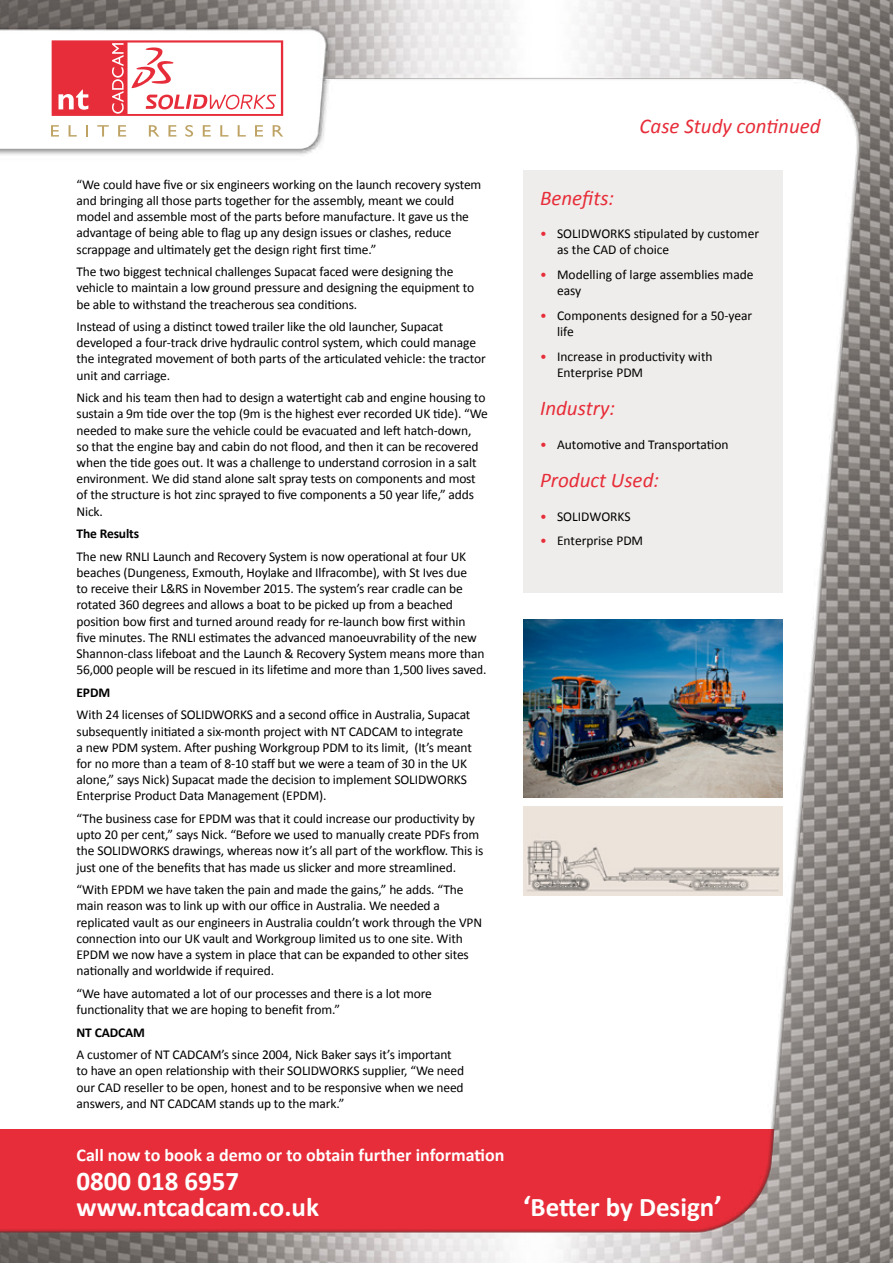
<style>
.page{position:relative;width:893px;height:1263px;background:#fff}
.page>*{position:absolute;margin:0;border:0;box-sizing:border-box;transform-origin:0 0}
.t1{font:700 27px/25.5px "Calibri";color:#fff}
.t2{font:italic 21px "Calibri";color:#e72d39}
.t3{font:700 18px "Calibri";color:#fff}
.t4{font:13.5px/16.2px "Calibri";letter-spacing:-.01em;color:#000}
.t5{font:700 13.5px "Calibri";letter-spacing:-.01em;color:#000}
.s1{color:#e72d39}
.s2{font-size:29.25px}
</style>
<div class="page">
<img style="left:0;top:0;width:893px;height:1263px">
<svg style="left:52px;top:40px;width:231px;height:76px"></svg>
<svg style="left:51px;top:125px;width:8px;height:12px"></svg>
<svg style="left:69px;top:125px;width:8px;height:12px"></svg>
<svg style="left:86px;top:125px;width:2px;height:12px"></svg>
<svg style="left:97px;top:125px;width:12px;height:12px"></svg>
<svg style="left:118px;top:125px;width:8px;height:12px"></svg>
<svg style="left:149px;top:125px;width:10px;height:12px"></svg>
<svg style="left:168px;top:125px;width:8px;height:12px"></svg>
<svg style="left:185px;top:125px;width:8px;height:12px"></svg>
<svg style="left:203px;top:125px;width:8px;height:12px"></svg>
<svg style="left:220px;top:125px;width:8px;height:12px"></svg>
<svg style="left:238px;top:125px;width:8px;height:12px"></svg>
<svg style="left:255px;top:125px;width:8px;height:12px"></svg>
<svg style="left:273px;top:125px;width:10px;height:12px"></svg>
<img style="left:523px;top:619px;width:259px;height:178px">
<img style="left:523px;top:807px;width:259px;height:88px">
<p class="t4" style="left:77px;top:176px;width:406px">“We could have five or six engineers working on the launch recovery system and bringing all those parts together for the assembly, meant we could model and assemble most of the parts before manufacture. It gave us the advantage of being able to flag up any design issues or clashes, reduce scrappage and ultimately get the design right first time.”</p>
<p class="t4" style="left:77px;top:264px;width:399px">The two biggest technical challenges Supacat faced were designing the vehicle to maintain a low ground pressure and designing the equipment to be able to withstand the treacherous sea conditions.</p>
<p class="t4" style="left:77px;top:319px;width:411px">Instead of using a distinct towed trailer like the old launcher, Supacat developed a four-track drive hydraulic control system, which could manage the integrated movement of both parts of the articulated vehicle: the tractor unit and carriage.</p>
<p class="t4" style="left:77px;top:390px;width:413px">Nick and his team then had to design a watertight cab and engine housing to sustain a 9m tide over the top (9m is the highest ever recorded UK tide). “We needed to make sure the vehicle could be evacuated and left hatch-down,<br>so that the engine bay and cabin do not flood, and then it can be recovered when the tide goes out. It was a challenge to understand corrosion in a salt environment. We did stand alone salt spray tests on components and most of the structure is hot zinc sprayed to five components a 50 year life,” adds Nick.</p>
<p class="t5" style="left:77px;top:525px;width:64px">The Results</p>
<p class="t4" style="left:77px;top:548px;width:411px">The new RNLI Launch and Recovery System is now operational at four UK beaches (Dungeness, Exmouth, Hoylake and Ilfracombe), with St Ives due<br>to receive their L&amp;RS in November 2015. The system’s rear cradle can be rotated 360 degrees and allows a boat to be picked up from a beached position bow first and turned around ready for re-launch bow first within five minutes. The RNLI estimates the advanced manoeuvrability of the new Shannon-class lifeboat and the Launch &amp; Recovery System means more than 56,000 people will be rescued in its lifetime and more than 1,500 lives saved.</p>
<p class="t5" style="left:77px;top:684px;width:35px">EPDM</p>
<p class="t4" style="left:77px;top:707px;width:397px">With 24 licenses of SOLIDWORKS and a second office in Australia, Supacat subsequently initiated a six-month project with NT CADCAM to integrate a new PDM system. After pushing Workgroup PDM to its limit, (It’s meant for no more than a team of 8-10 staff but we were a team of 30 in the UK alone,” says Nick) Supacat made the decision to implement SOLIDWORKS Enterprise Product Data Management (EPDM).</p>
<p class="t4" style="left:77px;top:810px;width:408px">“The business case for EPDM was that it could increase our productivity by upto 20 per cent,” says Nick. “Before we used to manually create PDFs from the SOLIDWORKS drawings, whereas now it’s all part of the workflow. This is just one of the benefits that has made us slicker and more streamlined.</p>
<p class="t4" style="left:77px;top:882px;width:407px">“With EPDM we have taken the pain and made the gains,” he adds. “The main reason was to link up with our office in Australia. We needed a replicated vault as our engineers in Australia couldn’t work through the VPN connection into our UK vault and Workgroup limited us to one site. With EPDM we now have a system in place that can be expanded to other sites nationally and worldwide if required.</p>
<p class="t4" style="left:77px;top:985px;width:357px">“We have automated a lot of our processes and there is a lot more functionality that we are hoping to benefit from.”</p>
<p class="t5" style="left:77px;top:1023px;width:70px">NT CADCAM</p>
<p class="t4" style="left:77px;top:1046px;width:389px">A customer of NT CADCAM’s since 2004, Nick Baker says it’s important to have an open relationship with their SOLIDWORKS supplier, “We need our CAD reseller to be open, honest and to be responsive when we need answers, and NT CADCAM stands up to the mark.”</p>
<h3 class="t3" style="left:77px;top:1143px;width:429px">Call now to book a demo or to obtain further information</h3>
<h1 class="t1" style="left:77px;top:1168px;width:244px">0800 018 6957 www.ntcadcam.co.uk</h1>
<h3 class="t3" style="left:85px;top:1144px;width:200px">obtain further information</h3>
<h1 class="t1" style="left:85px;top:1170px;width:244px">0800 018 6957 www.ntcadcam.co.uk</h1>
<h2 class="t2" style="left:640px;top:111px;width:183px">Case Study continued</h2>
<h2 class="t2" style="left:540px;top:183px;width:76px">Benefits:</h2>
<p class="t4" style="left:557px;top:225px;width:204px;text-indent:-17px"><span class="s1">•</span> SOLIDWORKS stipulated by customer as the CAD of choice</p>
<p class="t4" style="left:557px;top:266px;width:198px;text-indent:-17px"><span class="s1">•</span> Modelling of large assemblies made easy</p>
<p class="t4" style="left:557px;top:307px;width:197px;text-indent:-17px"><span class="s1">•</span> Components designed for a 50-year life</p>
<p class="t4" style="left:557px;top:348px;width:157px;text-indent:-17px"><span class="s1">•</span> Increase in productivity with<br>Enterprise PDM</p>
<h2 class="t2" style="left:540px;top:394px;width:76px">Industry:</h2>
<p class="t4" style="left:540px;top:436px;width:190px"><span class="s1">•</span> Automotive and Transportation</p>
<h2 class="t2" style="left:540px;top:466px;width:121px">Product Used:</h2>
<p class="t4" style="left:540px;top:508px;width:92px"><span class="s1">•</span> SOLIDWORKS</p>
<p class="t4" style="left:540px;top:533px;width:105px"><span class="s1">•</span> Enterprise PDM</p>
<h1 class="t1" style="left:523px;top:1194px;width:200px"><span class="s2">‘</span>Better by Design<span class="s2">’</span></h1>
</div>
